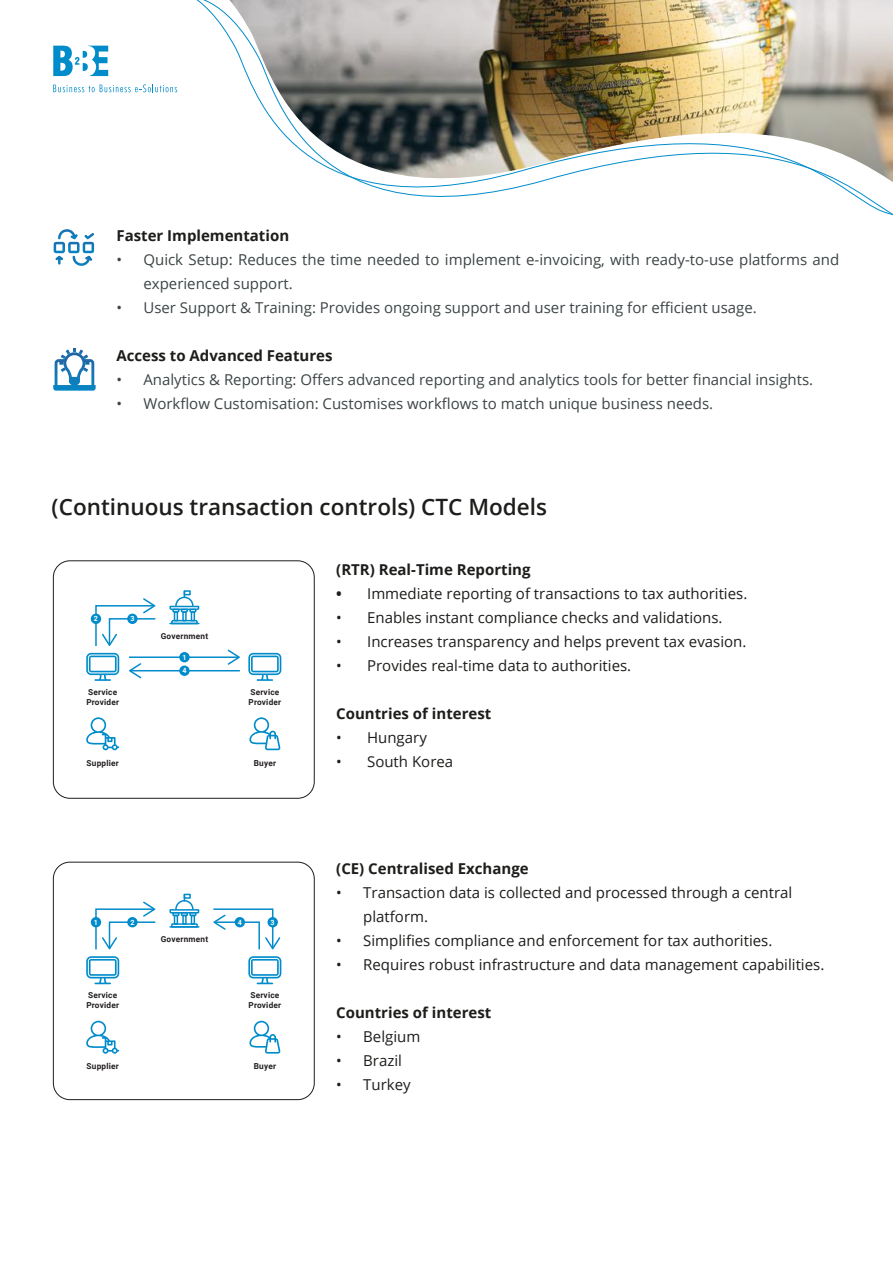
<style>
.page{position:relative;width:893px;height:1263px;background:#fff}
.page>*{position:absolute;margin:0;border:0;box-sizing:border-box;transform-origin:0 0}
.t1{font:600 22.5px "Open Sans";color:#1d1d1b}
.t2{font:15px/24px "Open Sans";color:#1d1d1b}
.t3{font:15px/24px "Open Sans";color:#3c4445}
.t4{font:700 15px "Open Sans";color:#1d1d1b}
.t5{font:700 8.25px/9.9px "Roboto";letter-spacing:.025em;color:#231f20}
.t6{font:700 7.2px "Roboto";color:#fff}
.s1{font-weight:700}
</style>
<div class="page">
<svg style="left:249px;top:717px;width:31px;height:33px"></svg>
<svg style="left:86px;top:717px;width:33px;height:33px"></svg>
<svg style="left:86px;top:653px;width:33px;height:28px"></svg>
<svg style="left:170px;top:619px;width:29px;height:6px"></svg>
<div style="left:174px;top:611px;width:4px;height:10px;border:2px solid #008ccb"></div>
<div style="left:182px;top:611px;width:5px;height:10px;border:2px solid #008ccb"></div>
<div style="left:191px;top:611px;width:4px;height:10px;border:2px solid #008ccb"></div>
<svg style="left:169px;top:590px;width:31px;height:23px"></svg>
<svg style="left:248px;top:653px;width:33px;height:28px"></svg>
<hr style="left:129px;top:656px;width:109px;height:2px;background:#038bca">
<svg style="left:228px;top:649px;width:12px;height:16px"></svg>
<hr style="left:131px;top:670px;width:109px;height:1px;background:#038bca">
<svg style="left:129px;top:663px;width:12px;height:15px"></svg>
<div style="left:179px;top:665px;width:11px;height:11px;background:#008ccb;border-radius:50%"></div>
<div style="left:179px;top:652px;width:11px;height:10px;background:#008ccb;border-radius:50%"></div>
<svg style="left:94px;top:598px;width:62px;height:48px"></svg>
<div style="left:127px;top:614px;width:11px;height:10px;background:#008ccb;border-radius:50%"></div>
<div style="left:91px;top:614px;width:10px;height:10px;background:#008ccb;border-radius:50%"></div>
<div style="left:53px;top:560px;width:262px;height:239px;border:1px solid #1d1d1b;border-radius:16px"></div>
<div style="left:53px;top:862px;width:262px;height:238px;border:1px solid #1d1d1b;border-radius:16px"></div>
<svg style="left:249px;top:1021px;width:31px;height:32px"></svg>
<svg style="left:86px;top:1021px;width:33px;height:33px"></svg>
<svg style="left:169px;top:894px;width:31px;height:34px"></svg>
<svg style="left:86px;top:901px;width:70px;height:83px"></svg>
<div style="left:127px;top:917px;width:11px;height:10px;background:#008ccb;border-radius:50%"></div>
<div style="left:91px;top:917px;width:10px;height:10px;background:#008ccb;border-radius:50%"></div>
<svg style="left:213px;top:908px;width:68px;height:76px"></svg>
<div style="left:268px;top:917px;width:10px;height:10px;background:#008ccb;border-radius:50%"></div>
<div style="left:235px;top:917px;width:10px;height:10px;background:#008ccb;border-radius:50%"></div>
<svg style="left:53px;top:45px;width:55px;height:31px"></svg>
<svg style="left:53px;top:84px;width:111px;height:8px"></svg>
<img style="left:196px;top:0;width:697px;height:216px">
<svg style="left:54px;top:229px;width:40px;height:37px"></svg>
<svg style="left:53px;top:348px;width:43px;height:43px"></svg>
<p class="t4" style="left:116px;top:225px;width:174px">Faster Implementation</p>
<p class="t3" style="left:143px;top:247px;width:697px;text-indent:-27px">• Quick Setup: Reduces the time needed to implement e-invoicing, with ready-to-use platforms and experienced support.</p>
<p class="t3" style="left:116px;top:295px;width:642px">• User Support &amp; Training: Provides ongoing support and user training for efficient usage.</p>
<p class="t4" style="left:116px;top:345px;width:218px">Access to Advanced Features</p>
<p class="t3" style="left:116px;top:367px;width:698px">• Analytics &amp; Reporting: Offers advanced reporting and analytics tools for better financial insights.</p>
<p class="t3" style="left:116px;top:391px;width:598px">• Workflow Customisation: Customises workflows to match unique business needs.</p>
<h1 class="t1" style="left:52px;top:491px;width:497px">(Continuous transaction controls) CTC Models</h1>
<p class="t6" style="left:94px;top:614px;width:6px">2</p>
<p class="t6" style="left:130px;top:614px;width:6px">3</p>
<p class="t5" style="left:161px;top:631px;width:49px">Government</p>
<p class="t6" style="left:182px;top:666px;width:6px">4</p>
<p class="t6" style="left:182px;top:652px;width:6px">1</p>
<p class="t5" style="left:86px;top:686px;width:34px">Service<br>Provider</p>
<p class="t5" style="left:249px;top:686px;width:34px">Service<br>Provider</p>
<p class="t5" style="left:87px;top:758px;width:34px">Supplier</p>
<p class="t5" style="left:254px;top:758px;width:24px">Buyer</p>
<p class="t6" style="left:94px;top:917px;width:6px">1</p>
<p class="t6" style="left:130px;top:917px;width:6px">2</p>
<p class="t6" style="left:238px;top:917px;width:6px">4</p>
<p class="t6" style="left:271px;top:917px;width:6px">3</p>
<p class="t5" style="left:161px;top:934px;width:49px">Government</p>
<p class="t5" style="left:86px;top:990px;width:34px">Service<br>Provider</p>
<p class="t5" style="left:249px;top:990px;width:34px">Service<br>Provider</p>
<p class="t5" style="left:87px;top:1061px;width:34px">Supplier</p>
<p class="t5" style="left:254px;top:1061px;width:24px">Buyer</p>
<p class="t4" style="left:336px;top:559px;width:196px">(RTR) Real-Time Reporting</p>
<p class="t2" style="left:336px;top:581px;width:413px"><span class="s1">•</span> Immediate reporting of transactions to tax authorities.</p>
<p class="t2" style="left:336px;top:605px;width:388px">• Enables instant compliance checks and validations.</p>
<p class="t2" style="left:336px;top:629px;width:412px">• Increases transparency and helps prevent tax evasion.</p>
<p class="t2" style="left:336px;top:653px;width:296px">• Provides real-time data to authorities.</p>
<p class="t4" style="left:336px;top:703px;width:157px">Countries of interest</p>
<p class="t2" style="left:336px;top:725px;width:92px">• Hungary</p>
<p class="t2" style="left:336px;top:749px;width:118px">• South Korea</p>
<p class="t4" style="left:336px;top:857px;width:194px">(CE) Centralised Exchange</p>
<p class="t2" style="left:363px;top:880px;width:431px;text-indent:-27px">• Transaction data is collected and processed through a central platform.</p>
<p class="t2" style="left:336px;top:928px;width:438px">• Simplifies compliance and enforcement for tax authorities.</p>
<p class="t2" style="left:336px;top:952px;width:490px">• Requires robust infrastructure and data management capabilities.</p>
<p class="t4" style="left:336px;top:1001px;width:157px">Countries of interest</p>
<p class="t2" style="left:336px;top:1024px;width:86px">• Belgium</p>
<p class="t2" style="left:336px;top:1048px;width:67px">• Brazil</p>
<p class="t2" style="left:336px;top:1072px;width:76px">• Turkey</p>
</div>
